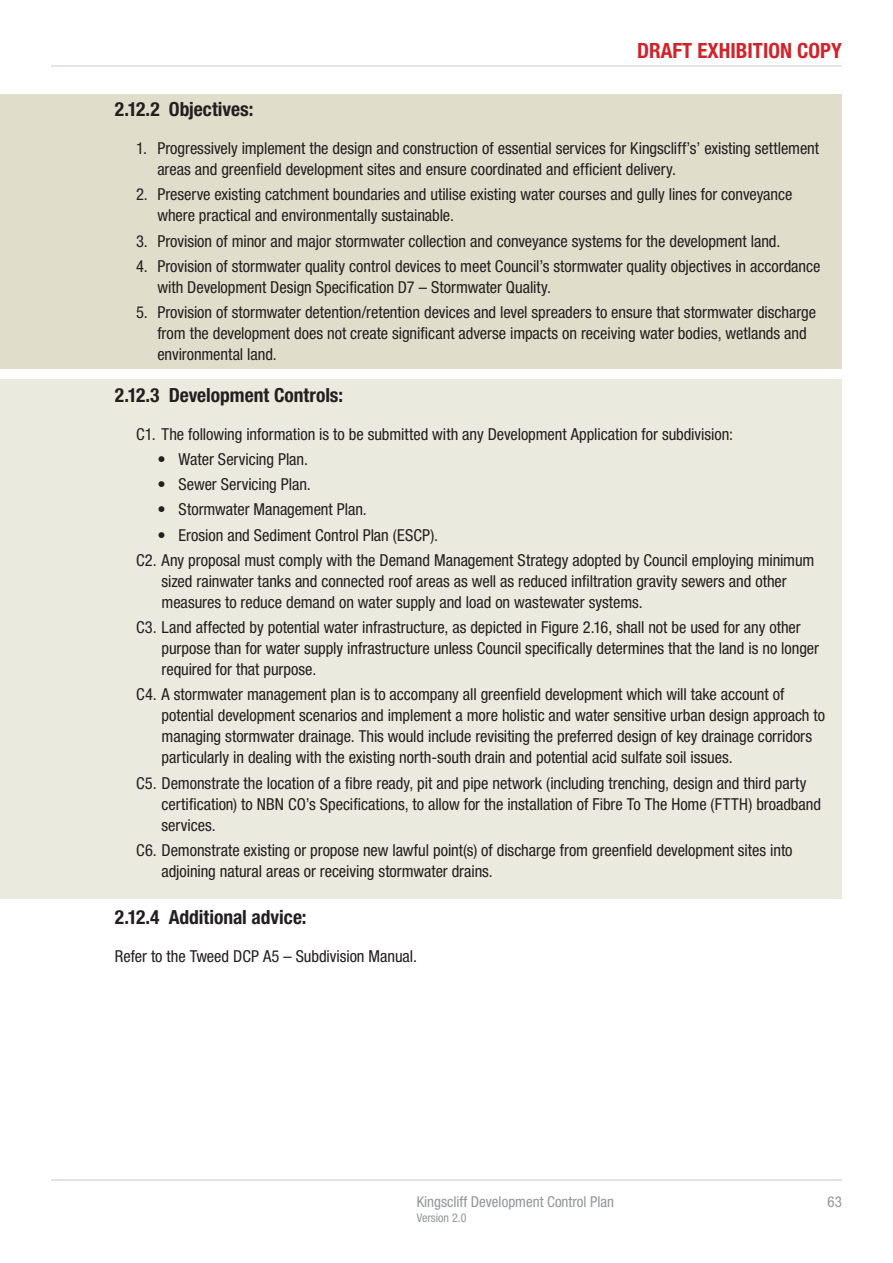
<style>
.page{position:relative;width:893px;height:1263px;background:#fff}
.page>*{position:absolute;margin:0;border:0;box-sizing:border-box;transform-origin:0 0}
.t1{font:700 condensed 21px "Helvetica Neue LT Std";color:#d1232a}
.t2{font:700 condensed 19.5px "Helvetica Neue LT Std";color:#231f20}
.body{font:condensed 16.5px/21px "Helvetica Neue LT Std";letter-spacing:-.005em;color:#231f20}
.t3{font:condensed 15px "Helvetica Neue LT Std";color:#939598}
.t4{font:condensed 12px "Helvetica Neue LT Std";color:#939598}
</style>
<div class="page">
<hr style="left:51px;top:65px;width:791px;height:2px;background:#bdb5b3">
<hr style="left:51px;top:1179px;width:791px;height:2px;background:#bdb5b3">
<div style="left:0;top:94px;width:842px;height:274px;background:#e0ddcb"></div>
<div style="left:0;top:379px;width:842px;height:519px;background:#ebeade"></div>
<p class="t1" style="left:637px;top:37px;width:206px">DRAFT EXHIBITION COPY</p>
<h3 class="t2" style="left:115px;top:97px;width:140px">2.12.2 Objectives:</h3>
<p class="body" style="left:157px;top:138px;width:663px;text-indent:-21px">1. Progressively implement the design and construction of essential services for Kingscliff’s’ existing settlement areas and greenfield development sites and ensure coordinated and efficient delivery.</p>
<p class="body" style="left:157px;top:184px;width:637px;text-indent:-21px">2. Preserve existing catchment boundaries and utilise existing water courses and gully lines for conveyance where practical and environmentally sustainable.</p>
<p class="body" style="left:136px;top:230px;width:646px">3. Provision of minor and major stormwater collection and conveyance systems for the development land.</p>
<p class="body" style="left:157px;top:255px;width:665px;text-indent:-21px">4. Provision of stormwater quality control devices to meet Council’s stormwater quality objectives in accordance with Development Design Specification D7 – Stormwater Quality.</p>
<p class="body" style="left:157px;top:302px;width:660px;text-indent:-21px">5. Provision of stormwater detention/retention devices and level spreaders to ensure that stormwater discharge from the development does not create significant adverse impacts on receiving water bodies, wetlands and environmental land.</p>
<h3 class="t2" style="left:115px;top:383px;width:230px">2.12.3 Development Controls:</h3>
<p class="body" style="left:136px;top:423px;width:598px">C1. The following information is to be submitted with any Development Application for subdivision:</p>
<p class="body" style="left:157px;top:448px;width:152px">• Water Servicing Plan.</p>
<p class="body" style="left:157px;top:474px;width:155px">• Sewer Servicing Plan.</p>
<p class="body" style="left:157px;top:499px;width:211px">• Stormwater Management Plan.</p>
<p class="body" style="left:157px;top:524px;width:282px">• Erosion and Sediment Control Plan (ESCP).</p>
<p class="body" style="left:162px;top:549px;width:654px;text-indent:-26px">C2. Any proposal must comply with the Demand Management Strategy adopted by Council employing minimum sized rainwater tanks and connected roof areas as well as reduced infiltration gravity sewers and other measures to reduce demand on water supply and load on wastewater systems.</p>
<p class="body" style="left:162px;top:617px;width:659px;text-indent:-26px">C3. Land affected by potential water infrastructure, as depicted in Figure 2.16, shall not be used for any other purpose than for water supply infrastructure unless Council specifically determines that the land is no longer required for that purpose.</p>
<p class="body" style="left:162px;top:684px;width:665px;text-indent:-26px">C4. A stormwater management plan is to accompany all greenfield development which will take account of potential development scenarios and implement a more holistic and water sensitive urban design approach to managing stormwater drainage. This would include revisiting the preferred design of key drainage corridors particularly in dealing with the existing north-south drain and potential acid sulfate soil issues.</p>
<p class="body" style="left:162px;top:772px;width:661px;text-indent:-26px">C5. Demonstrate the location of a fibre ready, pit and pipe network (including trenching, design and third party certification) to NBN CO’s Specifications, to allow for the installation of Fibre To The Home (FTTH) broadband services.</p>
<p class="body" style="left:162px;top:839px;width:632px;text-indent:-26px">C6. Demonstrate existing or propose new lawful point(s) of discharge from greenfield development sites into adjoining natural areas or receiving stormwater drains.</p>
<h3 class="t2" style="left:115px;top:905px;width:193px">2.12.4 Additional advice:</h3>
<p class="body" style="left:115px;top:945px;width:304px">Refer to the Tweed DCP A5 – Subdivision Manual.</p>
<p class="t3" style="left:417px;top:1193px;width:199px">Kingscliff Development Control Plan</p>
<p class="t3" style="left:827px;top:1193px;width:16px">63</p>
<p class="t4" style="left:417px;top:1211px;width:51px">Version 2.0</p>
</div>
